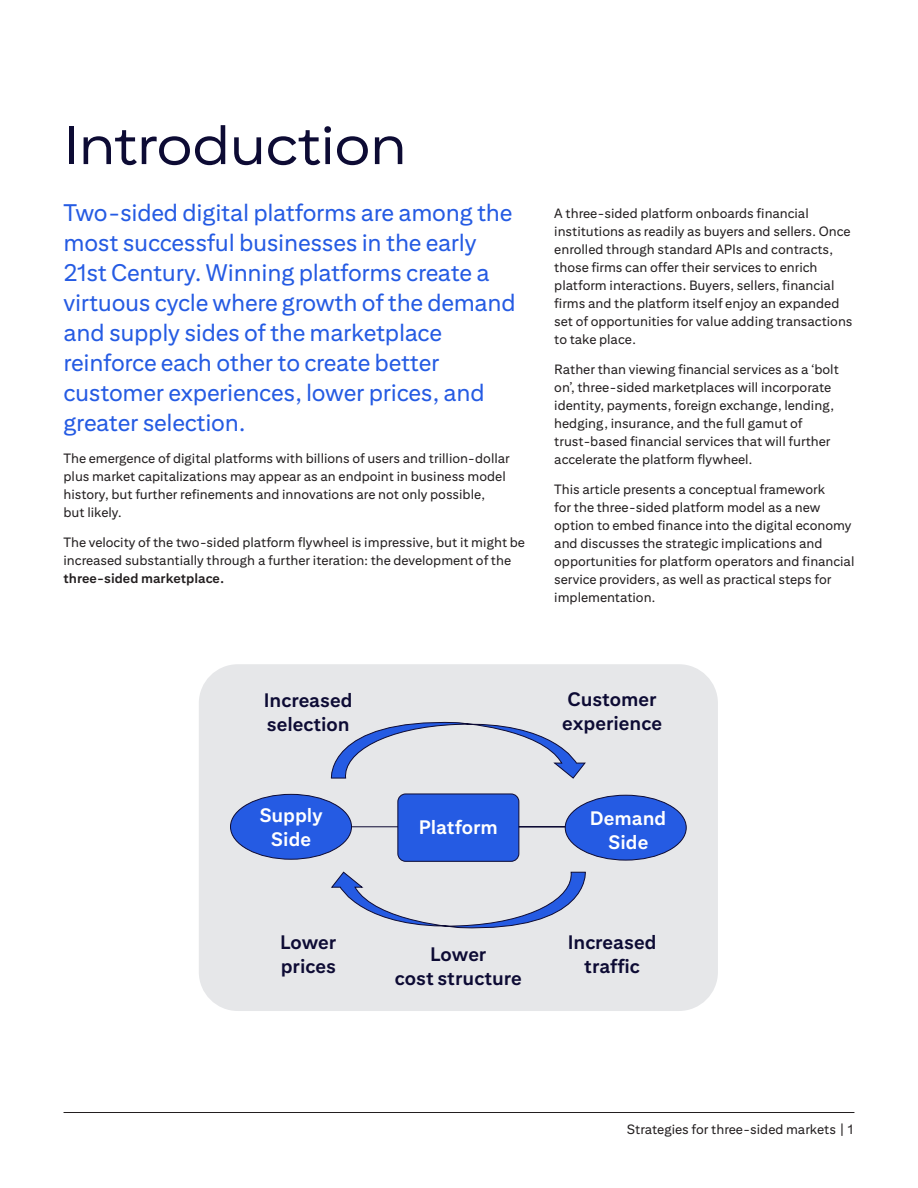
<style>
.page{position:relative;width:918px;height:1188px;background:#fff}
.page>*{position:absolute;margin:0;border:0;box-sizing:border-box;transform-origin:0 0}
.Title_2{font:54px "Citi Sans Display";letter-spacing:-.01em;color:#0d0b34}
.Intro_Para{font:24px/30px "Citi Sans Text";letter-spacing:-.01em;color:#255be3}
.Body_Copy{font:700 19.5px/24px "Citi Sans Text";color:#0d0b34}
.Body_Copy-2{font:700 19.5px/24px "Citi Sans Text";color:#fff;text-align:center}
.Body_Copy-3{font:13.5px/18px "Citi Sans Text";color:#231f20}
.s1{font-weight:700}
</style>
<div class="page">
<div style="left:199px;top:664px;width:519px;height:347px;background:#e6e7e9;border-radius:39px"></div>
<div style="left:231px;top:794px;width:121px;height:65px;background:#255be3;border-radius:50%"></div>
<svg style="left:351px;top:826px;width:214px;height:1px"></svg>
<div style="left:565px;top:795px;width:121px;height:65px;background:#255be3;border-radius:50%"></div>
<svg style="left:330px;top:721px;width:256px;height:58px"></svg>
<svg style="left:331px;top:871px;width:255px;height:58px"></svg>
<div style="left:398px;top:794px;width:121px;height:67px;background:#255be3;border-radius:8px"></div>
<div style="left:397px;top:794px;width:122px;height:68px;border:1px solid #0d0b34;border-radius:8px"></div>
<hr style="left:64px;top:1112px;width:790px;height:1px;background:#231f20">
<p class="Title_2" style="left:64px;top:114px;width:345px">Introduction</p>
<p class="Intro_Para" style="left:64px;top:197px;width:454px">Two-sided digital platforms are among the most successful businesses in the early 21st Century. Winning platforms create a virtuous cycle where growth of the demand and supply sides of the marketplace reinforce each other to create better customer experiences, lower prices, and greater selection.</p>
<p class="Body_Copy-3" style="left:64px;top:449px;width:448px">The emergence of digital platforms with billions of users and trillion-dollar plus market capitalizations may appear as an endpoint in business model history, but further refinements and innovations are not only possible,<br>but likely.</p>
<p class="Body_Copy-3" style="left:64px;top:533px;width:463px">The velocity of the two-sided platform flywheel is impressive, but it might be increased substantially through a further iteration: the development of the <span class="s1">three-sided marketplace.</span></p>
<p class="Body_Copy-3" style="left:554px;top:204px;width:300px">A three-sided platform onboards financial institutions as readily as buyers and sellers. Once enrolled through standard APIs and contracts, those firms can offer their services to enrich platform interactions. Buyers, sellers, financial firms and the platform itself enjoy an expanded set of opportunities for value adding transactions to take place.</p>
<p class="Body_Copy-3" style="left:554px;top:360px;width:286px">Rather than viewing financial services as a ‘bolt on’, three-sided marketplaces will incorporate identity, payments, foreign exchange, lending, hedging, insurance, and the full gamut of trust-based financial services that will further accelerate the platform flywheel.</p>
<p class="Body_Copy-3" style="left:554px;top:480px;width:302px">This article presents a conceptual framework<br>for the three-sided platform model as a new option to embed finance into the digital economy and discusses the strategic implications and opportunities for platform operators and financial service providers, as well as practical steps for implementation.</p>
<p class="Body_Copy" style="left:264px;top:688px;width:90px">Increased selection</p>
<p class="Body_Copy" style="left:562px;top:687px;width:101px">Customer experience</p>
<p class="Body_Copy-2" style="left:259px;top:803px;width:65px">Supply<br>Side</p>
<p class="Body_Copy-2" style="left:590px;top:805px;width:78px">Demand<br>Side</p>
<p class="Body_Copy-2" style="left:419px;top:815px;width:81px">Platform</p>
<p class="Body_Copy" style="left:280px;top:930px;width:58px">Lower prices</p>
<p class="Body_Copy" style="left:568px;top:930px;width:90px;text-align:center">Increased traffic</p>
<p class="Body_Copy" style="left:395px;top:942px;width:128px;text-align:center">Lower<br>cost structure</p>
<p class="Body_Copy-3" style="left:627px;top:1120px;width:228px">Strategies for three-sided markets | 1</p>
</div>
